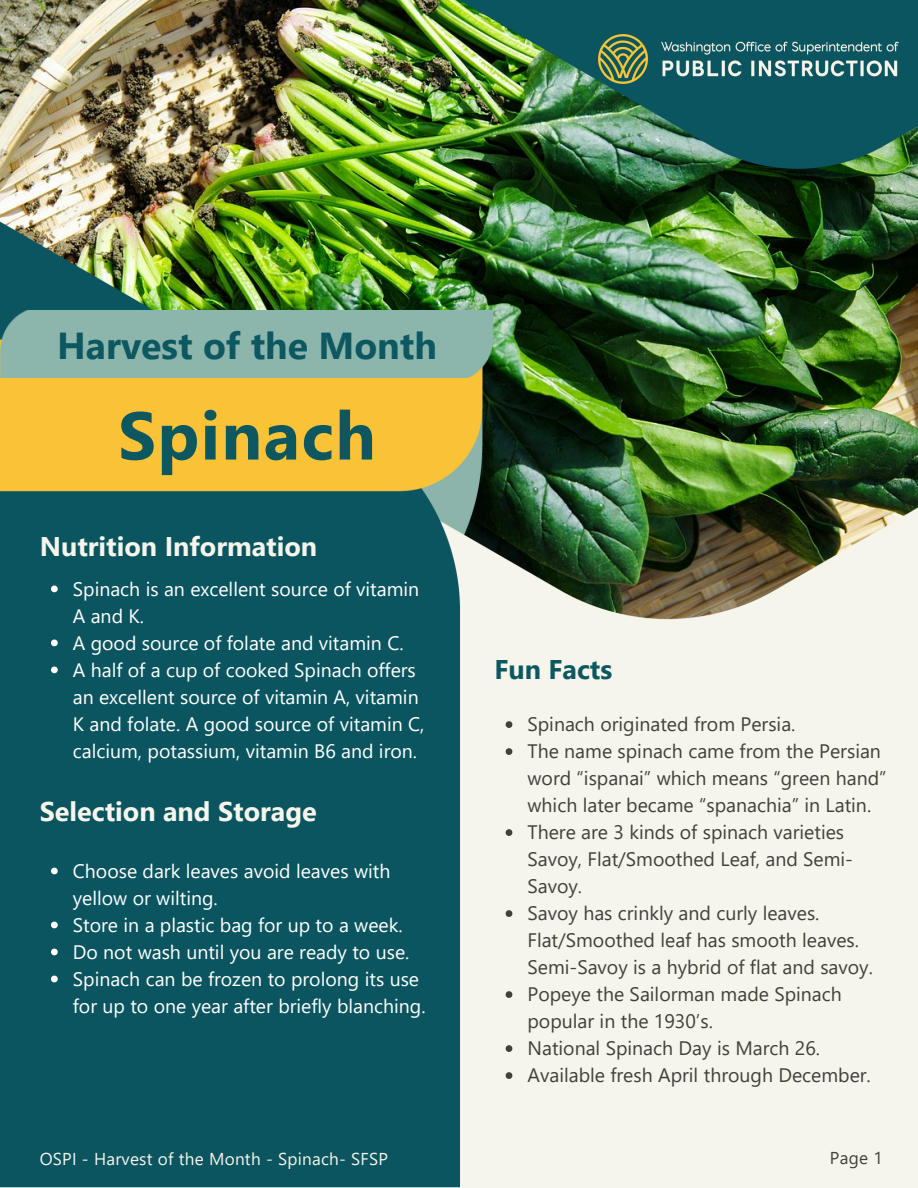
<style>
.page{position:relative;width:918px;height:1188px;background:#fff}
.page>*{position:absolute;margin:0;border:0;box-sizing:border-box;transform-origin:0 0}
.t1{font:700 67.5px "Segoe UI";letter-spacing:.02em;color:#0d5761}
.t2{font:700 37.5px "Segoe UI";color:#0d5761}
.t3{font:700 27px "Segoe UI";color:#f7f5eb}
.t4{font:700 27px "Segoe UI";color:#0d5761}
.t5{font:19.5px/27px "Segoe UI";color:#40403d}
.t6{font:19.5px/27px "Segoe UI";color:#fff}
.t7{font:17.1px "Segoe UI";letter-spacing:.015em;color:#f7f5eb}
.t8{font:17.1px "Segoe UI";color:#40403d}
</style>
<div class="page">
<img style="left:0;top:0;width:918px;height:201px">
<img style="left:0;top:201px;width:918px;height:987px">
<img style="left:459px;top:0;width:459px;height:169px">
<img style="left:598px;top:34px;width:301px;height:50px">
<div style="left:0;top:311px;width:494px;height:66px;background:#8cb5ab"></div>
<svg style="left:51px;top:586px;width:7px;height:6px"></svg>
<svg style="left:51px;top:640px;width:7px;height:6px"></svg>
<svg style="left:51px;top:667px;width:7px;height:6px"></svg>
<svg style="left:51px;top:868px;width:7px;height:6px"></svg>
<svg style="left:51px;top:922px;width:7px;height:6px"></svg>
<svg style="left:51px;top:949px;width:7px;height:6px"></svg>
<svg style="left:51px;top:976px;width:7px;height:6px"></svg>
<svg style="left:506px;top:721px;width:6px;height:7px"></svg>
<svg style="left:506px;top:748px;width:6px;height:7px"></svg>
<svg style="left:506px;top:829px;width:6px;height:7px"></svg>
<svg style="left:506px;top:910px;width:6px;height:7px"></svg>
<svg style="left:506px;top:991px;width:6px;height:7px"></svg>
<svg style="left:506px;top:1045px;width:6px;height:7px"></svg>
<svg style="left:506px;top:1072px;width:6px;height:7px"></svg>
<p class="t2" style="left:57px;top:318px;width:381px">Harvest of the Month</p>
<h1 class="t1" style="left:118px;top:387px;width:259px">Spinach</h1>
<h2 class="t3" style="left:40px;top:527px;width:279px">Nutrition Information</h2>
<p class="t6" style="left:73px;top:574px;width:348px">Spinach is an excellent source of vitamin<br>A and K.</p>
<p class="t6" style="left:73px;top:628px;width:332px">A good source of folate and vitamin C.</p>
<p class="t6" style="left:73px;top:655px;width:353px">A half of a cup of cooked Spinach offers an excellent source of vitamin A, vitamin K and folate. A good source of vitamin C, calcium, potassium, vitamin B6 and iron.</p>
<h2 class="t3" style="left:40px;top:791px;width:278px">Selection and Storage</h2>
<p class="t6" style="left:73px;top:856px;width:319px">Choose dark leaves avoid leaves with yellow or wilting.</p>
<p class="t6" style="left:73px;top:910px;width:331px">Store in a plastic bag for up to a week.</p>
<p class="t6" style="left:73px;top:937px;width:338px">Do not wash until you are ready to use.</p>
<p class="t6" style="left:73px;top:964px;width:354px">Spinach can be frozen to prolong its use for up to one year after briefly blanching.</p>
<p class="t7" style="left:40px;top:1146px;width:350px">OSPI - Harvest of the Month - Spinach- SFSP</p>
<h2 class="t4" style="left:494px;top:650px;width:119px">Fun Facts</h2>
<p class="t5" style="left:528px;top:710px;width:269px">Spinach originated from Persia.</p>
<p class="t5" style="left:528px;top:737px;width:361px">The name spinach came from the Persian word “ispanai” which means “green hand” which later became “spanachia” in Latin.</p>
<p class="t5" style="left:528px;top:818px;width:327px">There are 3 kinds of spinach varieties<br>Savoy, Flat/Smoothed Leaf, and Semi-<br>Savoy.</p>
<p class="t5" style="left:528px;top:899px;width:347px">Savoy has crinkly and curly leaves.<br>Flat/Smoothed leaf has smooth leaves.<br>Semi-Savoy is a hybrid of flat and savoy.</p>
<p class="t5" style="left:528px;top:980px;width:316px">Popeye the Sailorman made Spinach popular in the 1930’s.</p>
<p class="t5" style="left:528px;top:1034px;width:294px">National Spinach Day is March 26.</p>
<p class="t5" style="left:528px;top:1061px;width:345px">Available fresh April through December.</p>
<p class="t8" style="left:830px;top:1145px;width:54px">Page 1</p>
</div>
